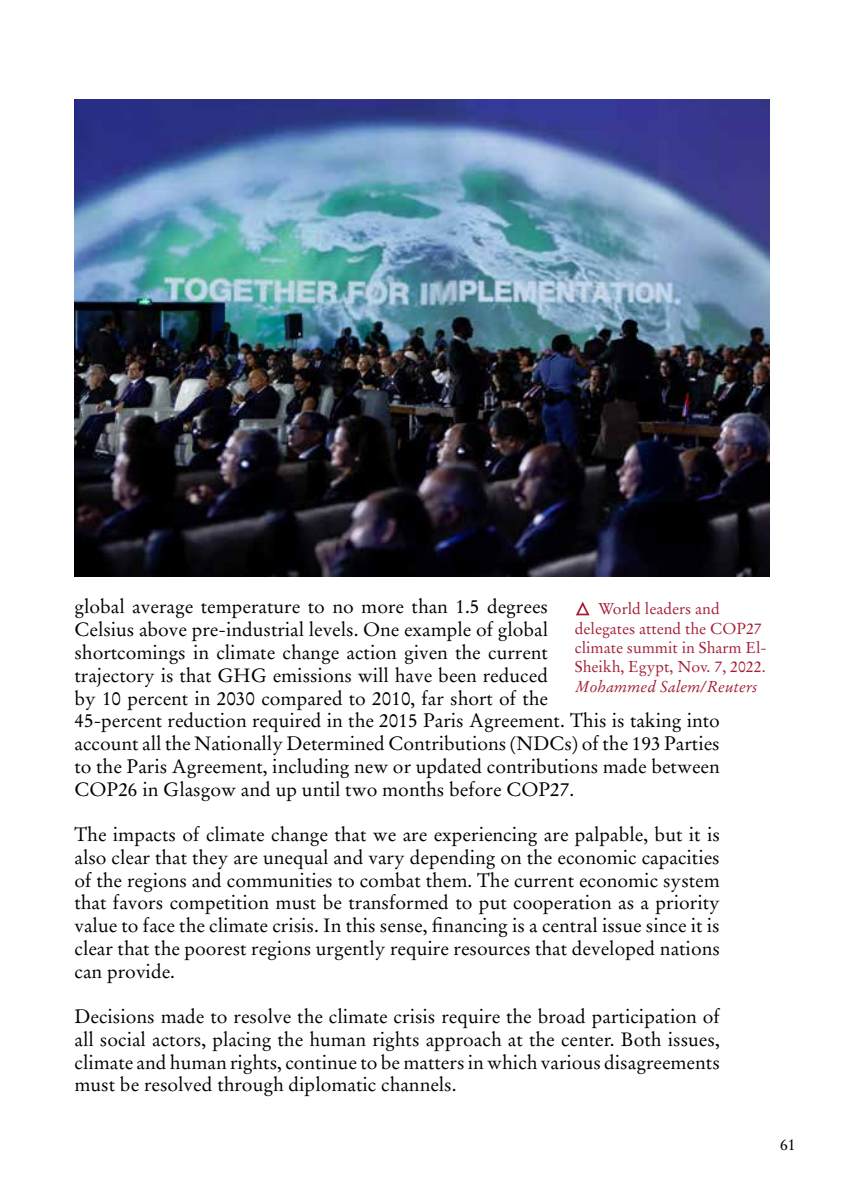
<style>
.page{position:relative;width:844px;height:1191px;background:#fff}
.page>*{position:absolute;margin:0;border:0;box-sizing:border-box;transform-origin:0 0}
.t1{font:19.25px/22.8px "Stempel Garamond LT Std";color:#000;text-align:justify}
.t2{font:15.75px/19.2px "Stempel Garamond LT Std";color:#a41f35}
.t3{font:italic 15.75px "Stempel Garamond LT Std";color:#a41f35}
.t4{font:15.75px "Stempel Garamond LT Std";color:#000}
</style>
<div class="page">
<img style="left:74px;top:99px;width:695px;height:478px">
<svg style="left:576px;top:601px;width:14px;height:15px"></svg>
<p class="t1" style="left:74px;top:595px;width:646px;text-align:left">global average temperature to no more than 1.5 degrees<br>Celsius above pre-industrial levels. One example of global<br>shortcomings in climate change action given the current<br>trajectory is that GHG emissions will have been reduced<br>by 10 percent in 2030 compared to 2010, far short of the<br>45-percent reduction required in the 2015 Paris Agreement. This is taking into account all the Nationally Determined Contributions (NDCs) of the 193 Parties to the Paris Agreement, including new or updated contributions made between COP26 in Glasgow and up until two months before COP27.</p>
<p class="t1" style="left:74px;top:823px;width:646px">The impacts of climate change that we are experiencing are palpable, but it is also clear that they are unequal and vary depending on the economic capacities of the regions and communities to combat them. The current economic system that favors competition must be transformed to put cooperation as a priority value to face the climate crisis. In this sense, financing is a central issue since it is clear that the poorest regions urgently require resources that developed nations can provide.</p>
<p class="t1" style="left:74px;top:1005px;width:646px">Decisions made to resolve the climate crisis require the broad participation of all social actors, placing the human rights approach at the center. Both issues, climate and human rights, continue to be matters in which various disagreements must be resolved through diplomatic channels.</p>
<p class="t2" style="left:574px;top:599px;width:193px;text-indent:23px">World leaders and delegates attend the COP27 climate summit in Sharm El-<br>Sheikh, Egypt, Nov. 7, 2022.</p>
<p class="t3" style="left:574px;top:676px;width:184px">Mohammed Salem/Reuters</p>
<p class="t4" style="left:779px;top:1134px;width:17px">61</p>
</div>
